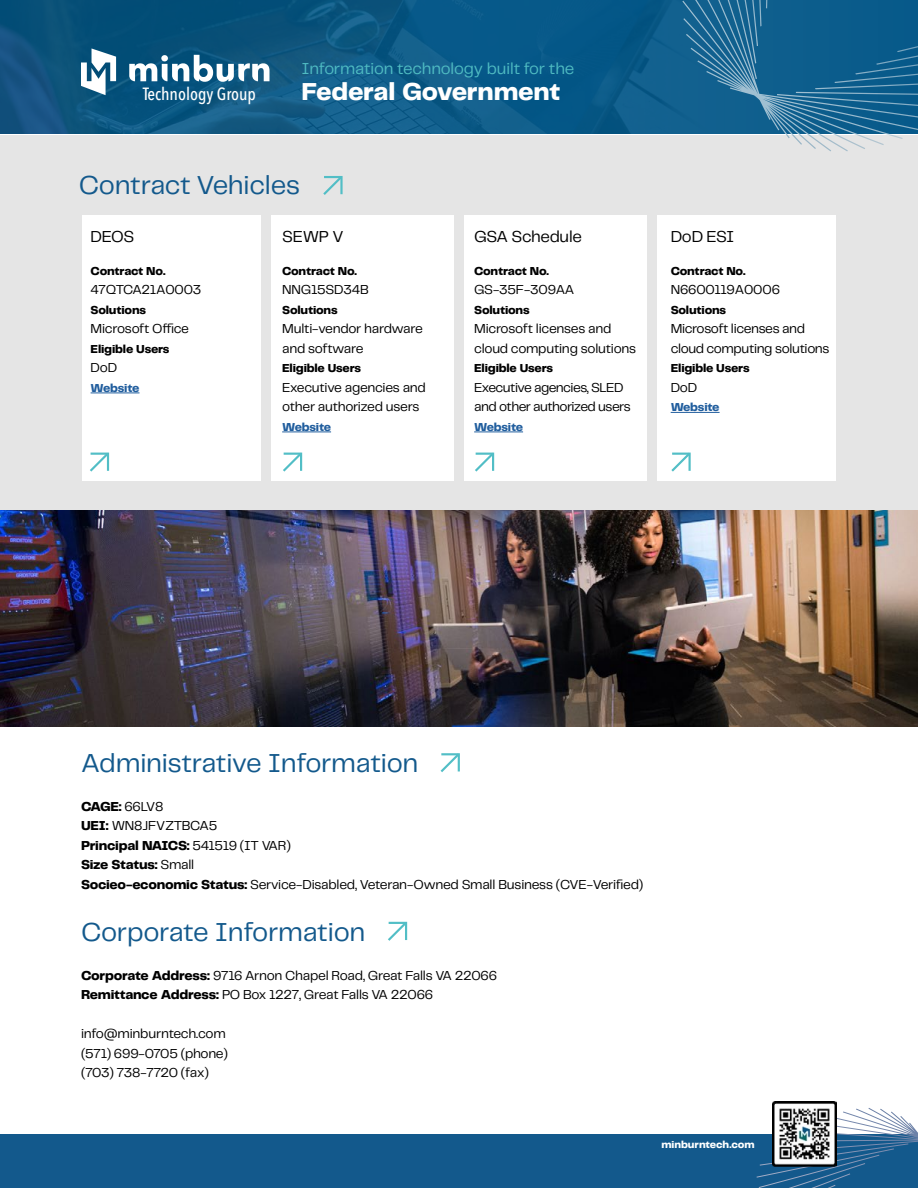
<style>
.page{position:relative;width:918px;height:1188px;background:#fff}
.page>*{position:absolute;margin:0;border:0;box-sizing:border-box;transform-origin:0 0}
.t1{font:27px "PP Telegraf";letter-spacing:-.01em;color:#13598c}
.t2{font:800 25.5px "PP Telegraf";letter-spacing:-.01em;color:#fff}
.t3{font:500 17.55px "Avenir Next Condensed";color:#fff}
.t4{font:16.5px "PP Telegraf";letter-spacing:-.01em;color:#4fbbc2}
.t5{font:16.5px "PP Telegraf";letter-spacing:-.025em;color:#000}
.t6{font:13.5px/19.5px "PP Telegraf";letter-spacing:-.02em;color:#000}
.t7{font:13.5px/19.5px "PP Telegraf";letter-spacing:-.045em;color:#000}
.t8{font:800 12px "PP Telegraf";letter-spacing:-.02em;color:#000}
.t9{font:800 12px "PP Telegraf";letter-spacing:-.02em;color:#215e9e}
.t10{font:800 10.5px "PP Telegraf";letter-spacing:-.005em;color:#fff}
.s1{font-weight:800}
</style>
<div class="page">
<div style="left:0;top:135px;width:918px;height:430px;background:#e5e5e5"></div>
<svg style="left:0;top:0;width:682px;height:134px;background:#0b5783"></svg>
<svg style="left:682px;top:0;width:236px;height:151px;background:#31759c"></svg>
<svg style="left:129px;top:55px;width:141px;height:27px"></svg>
<svg style="left:81px;top:48px;width:35px;height:47px"></svg>
<svg style="left:323px;top:176px;width:20px;height:19px"></svg>
<svg style="left:440px;top:753px;width:20px;height:19px"></svg>
<svg style="left:388px;top:921px;width:20px;height:20px"></svg>
<div style="left:0;top:1134px;width:918px;height:54px;background:#13598c"></div>
<img style="left:837px;top:1108px;width:81px;height:37px">
<img style="left:837px;top:1143px;width:71px;height:5px">
<img style="left:757px;top:1148px;width:137px;height:30px">
<img style="left:759px;top:1155px;width:120px;height:33px">
<img style="left:789px;top:1163px;width:76px;height:25px">
<img style="left:811px;top:1173px;width:39px;height:15px">
<svg style="left:828px;top:1185px;width:7px;height:3px"></svg>
<img style="left:0;top:511px;width:918px;height:216px">
<img style="left:772px;top:1101px;width:65px;height:66px">
<div style="left:82px;top:216px;width:178px;height:265px;background:#fff"></div>
<div style="left:271px;top:216px;width:182px;height:265px;background:#fff"></div>
<div style="left:465px;top:216px;width:182px;height:265px;background:#fff"></div>
<div style="left:658px;top:216px;width:178px;height:265px;background:#fff"></div>
<hr style="left:91px;top:393px;width:49px;height:1px;background:#215e9e">
<hr style="left:671px;top:412px;width:49px;height:1px;background:#215e9e">
<hr style="left:474px;top:432px;width:49px;height:1px;background:#215e9e">
<hr style="left:282px;top:432px;width:49px;height:1px;background:#215e9e">
<svg style="left:90px;top:452px;width:20px;height:20px"></svg>
<svg style="left:283px;top:452px;width:20px;height:20px"></svg>
<svg style="left:475px;top:452px;width:20px;height:20px"></svg>
<svg style="left:671px;top:452px;width:20px;height:20px"></svg>
<p class="t3" style="left:143px;top:84px;width:115px">Technology Group</p>
<p class="t4" style="left:302px;top:57px;width:274px">Information technology built for the</p>
<h2 class="t2" style="left:302px;top:74px;width:261px">Federal Government</h2>
<h1 class="t1" style="left:79px;top:167px;width:223px">Contract Vehicles</h1>
<p class="t5" style="left:91px;top:225px;width:45px">DEOS</p>
<p class="t8" style="left:91px;top:263px;width:76px">Contract No.</p>
<p class="t6" style="left:91px;top:280px;width:112px">47QTCA21A0003</p>
<p class="t8" style="left:91px;top:302px;width:57px">Solutions</p>
<p class="t6" style="left:91px;top:319px;width:100px">Microsoft Office</p>
<p class="t8" style="left:91px;top:341px;width:80px">Eligible Users</p>
<p class="t6" style="left:91px;top:358px;width:28px">DoD</p>
<p class="t9" style="left:91px;top:380px;width:50px">Website</p>
<p class="t5" style="left:282px;top:225px;width:63px">SEWP V</p>
<p class="t8" style="left:282px;top:263px;width:76px">Contract No.</p>
<p class="t6" style="left:282px;top:280px;width:88px">NNG15SD34B</p>
<p class="t8" style="left:282px;top:302px;width:57px">Solutions</p>
<p class="t6" style="left:282px;top:319px;width:142px">Multi-vendor hardware and software</p>
<p class="t8" style="left:282px;top:360px;width:80px">Eligible Users</p>
<p class="t6" style="left:282px;top:377px;width:145px">Executive agencies and other authorized users</p>
<p class="t9" style="left:282px;top:419px;width:50px">Website</p>
<p class="t5" style="left:474px;top:225px;width:109px">GSA Schedule</p>
<p class="t8" style="left:474px;top:263px;width:76px">Contract No.</p>
<p class="t6" style="left:474px;top:280px;width:101px">GS-35F-309AA</p>
<p class="t8" style="left:474px;top:302px;width:57px">Solutions</p>
<p class="t6" style="left:474px;top:319px;width:164px">Microsoft licenses and cloud computing solutions</p>
<p class="t8" style="left:474px;top:360px;width:80px">Eligible Users</p>
<p class="t7" style="left:474px;top:377px;width:158px">Executive agencies, SLED and other authorized users</p>
<p class="t9" style="left:474px;top:419px;width:50px">Website</p>
<p class="t5" style="left:671px;top:225px;width:65px">DoD ESI</p>
<p class="t8" style="left:671px;top:263px;width:76px">Contract No.</p>
<p class="t6" style="left:671px;top:280px;width:111px">N6600119A0006</p>
<p class="t8" style="left:671px;top:302px;width:57px">Solutions</p>
<p class="t6" style="left:671px;top:319px;width:160px">Microsoft licenses and cloud computing solutions</p>
<p class="t8" style="left:671px;top:360px;width:80px">Eligible Users</p>
<p class="t6" style="left:671px;top:377px;width:28px">DoD</p>
<p class="t9" style="left:671px;top:399px;width:50px">Website</p>
<h1 class="t1" style="left:81px;top:745px;width:339px">Administrative Information</h1>
<p class="t6" style="left:81px;top:796px;width:564px"><span class="s1">CAGE:</span> 66LV8<br><span class="s1">UEI:</span> WN8JFVZTBCA5<br><span class="s1">Principal NAICS:</span> 541519 (IT VAR)<br><span class="s1">Size Status:</span> Small<br><span class="s1">Socieo-economic Status:</span> Service-Disabled, Veteran-Owned Small Business (CVE-Verified)</p>
<h1 class="t1" style="left:81px;top:914px;width:286px">Corporate Information</h1>
<p class="t6" style="left:81px;top:965px;width:418px"><span class="s1">Corporate Address:</span> 9716 Arnon Chapel Road, Great Falls VA 22066<br><span class="s1">Remittance Address:</span> PO Box 1227, Great Falls VA 22066</p>
<p class="t6" style="left:81px;top:1024px;width:149px">info@minburntech.com (571) 699-0705 (phone) (703) 738-7720 (fax)</p>
<p class="t10" style="left:661px;top:1137px;width:95px">minburntech.com</p>
</div>
